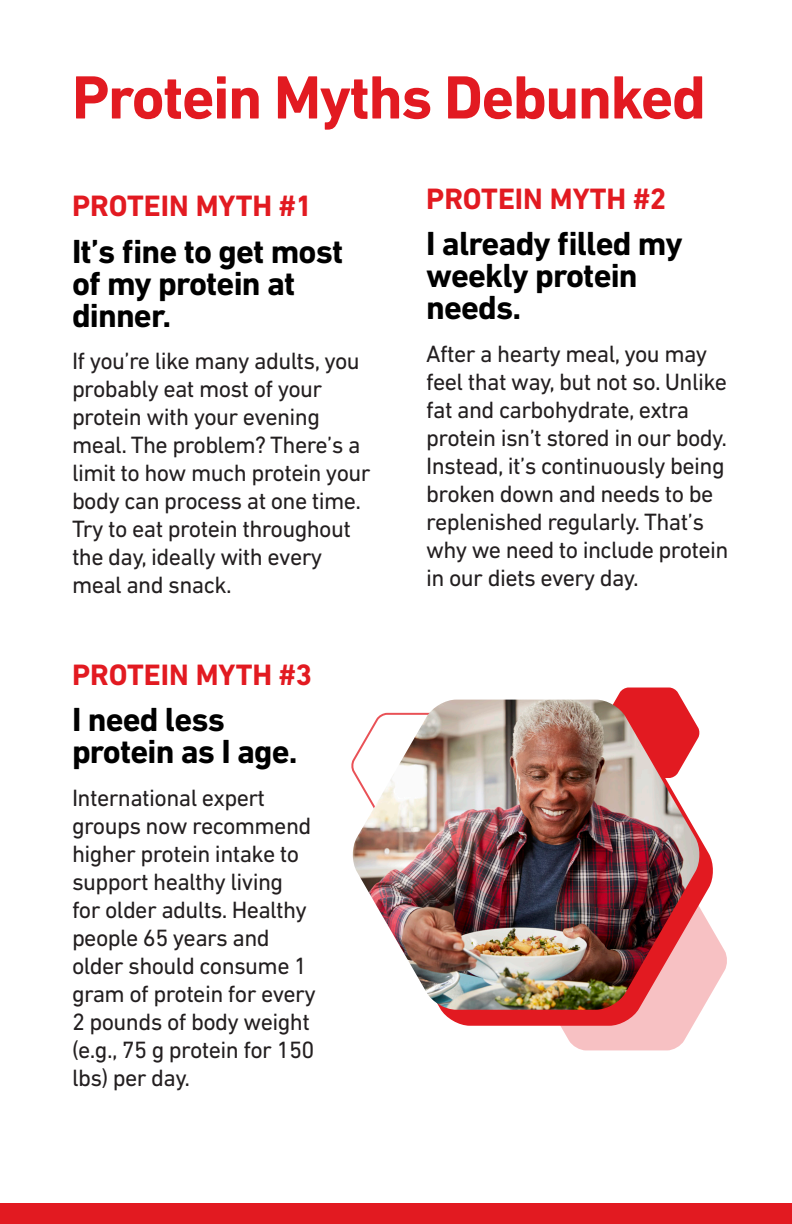
<style>
.page{position:relative;width:792px;height:1224px;background:#fff}
.page>*{position:absolute;margin:0;border:0;box-sizing:border-box;transform-origin:0 0}
.t1{font:700 62px "DIN Next LT Pro";letter-spacing:-.025em;color:#e21a21}
.Bullets{font:700 34px/32px "DIN Next LT Pro";letter-spacing:-.025em;color:#000}
.Bullets-2{font:700 30px "DIN Next LT Pro";color:#e21a21}
.Bullets-3{font:24px/28px "DIN Next LT Pro";letter-spacing:-.025em;color:#231f20}
</style>
<div class="page">
<div style="left:0;top:1203px;width:792px;height:21px;background:#e21a21"></div>
<svg style="left:598px;top:688px;width:84px;height:12px"></svg>
<svg style="left:441px;top:840px;width:272px;height:186px;background:#e74147"></svg>
<svg style="left:525px;top:871px;width:202px;height:179px"></svg>
<img style="left:351px;top:700px;width:350px;height:310px">
<p class="t1" style="left:72px;top:61px;width:636px">Protein Myths Debunked</p>
<p class="Bullets-2" style="left:72px;top:189px;width:242px">PROTEIN MYTH #1</p>
<p class="Bullets" style="left:72px;top:235px;width:273px">It’s fine to get most of my protein at dinner.</p>
<p class="Bullets-3" style="left:72px;top:347px;width:300px">If you’re like many adults, you probably eat most of your protein with your evening meal. The problem? There’s a limit to how much protein your body can process at one time.<br>Try to eat protein throughout the day, ideally with every meal and snack.</p>
<p class="Bullets-2" style="left:72px;top:657px;width:242px">PROTEIN MYTH #3</p>
<p class="Bullets" style="left:72px;top:704px;width:227px">I need less protein as I age.</p>
<p class="Bullets-3" style="left:72px;top:783px;width:245px">International expert groups now recommend higher protein intake to support healthy living for older adults. Healthy people 65 years and older should consume 1 gram of protein for every<br>2 pounds of body weight (e.g., 75 g protein for 150 lbs) per day.</p>
<p class="Bullets-2" style="left:426px;top:181px;width:242px">PROTEIN MYTH #2</p>
<p class="Bullets" style="left:426px;top:228px;width:258px">I already filled my weekly protein needs.</p>
<p class="Bullets-3" style="left:426px;top:339px;width:304px">After a hearty meal, you may feel that way, but not so. Unlike fat and carbohydrate, extra protein isn’t stored in our body.<br>Instead, it’s continuously being broken down and needs to be replenished regularly. That’s why we need to include protein in our diets every day.</p>
</div>
